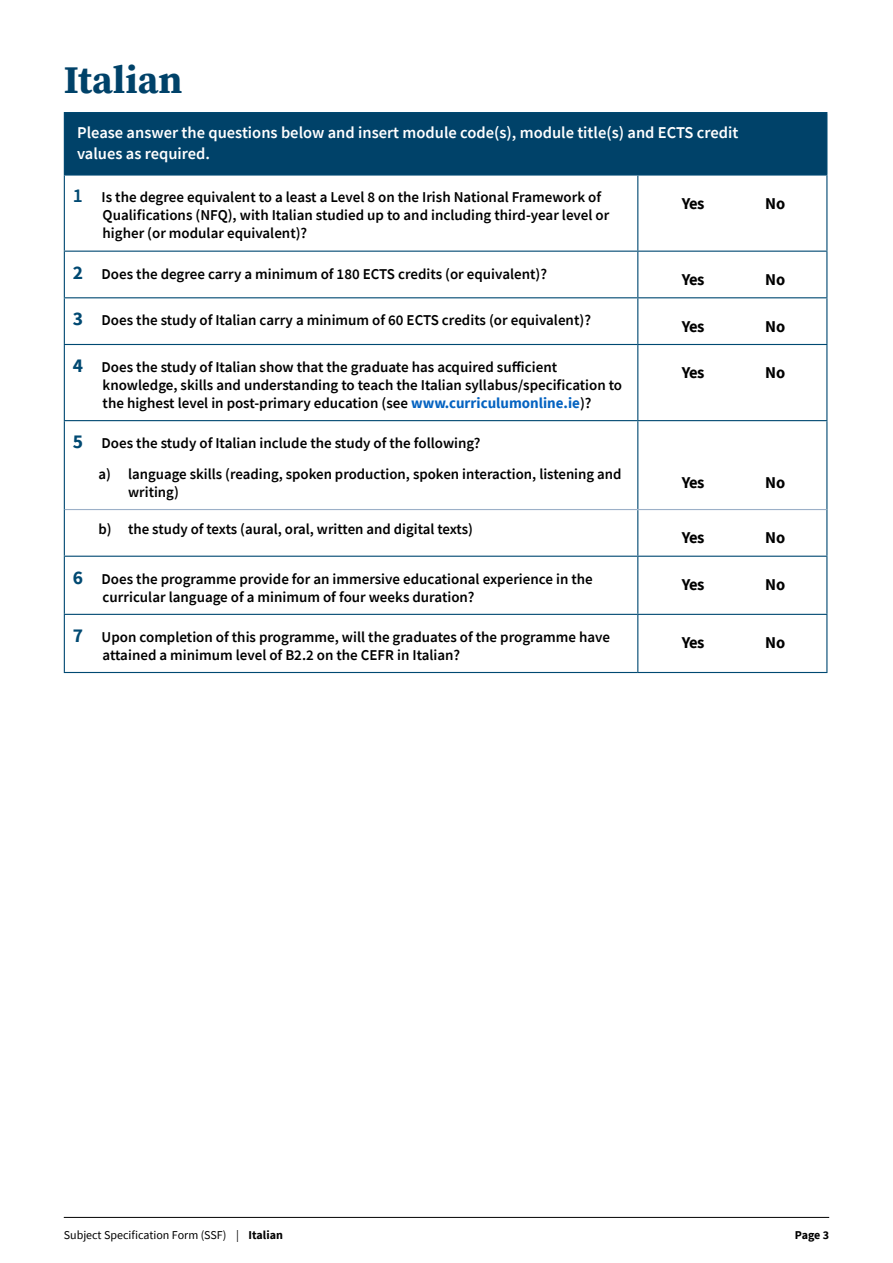
<style>
.page{position:relative;width:893px;height:1263px;background:#fff}
.page>*{position:absolute;margin:0;border:0;box-sizing:border-box;transform-origin:0 0}
.t1{font:700 39px "Source Serif Pro";color:#004269}
.t2{font:600 16.5px/21px "Source Sans Pro";color:#fff}
.t3{font:700 16.5px "Source Sans Pro";letter-spacing:-.03em;color:#000}
.t4{font:600 15px/18px "Source Sans Pro";color:#000}
.t5{font:12px "Source Sans Pro";color:#000}
.t6{font:700 12px "Source Sans Pro";color:#000}
.s1{font-size:19.5px;color:#004972}
.s2{font-weight:700;font-size:19.5px;color:#004972}
.s3{font-weight:700;color:#0563c1}
.s4{font-weight:700}
</style>
<div class="page">
<div style="left:64px;top:113px;width:763px;height:62px;background:#004269"></div>
<hr style="left:64px;top:176px;width:1px;height:75px;background:#004972">
<hr style="left:637px;top:176px;width:1px;height:75px;background:#004972">
<hr style="left:826px;top:176px;width:1px;height:75px;background:#004972">
<hr style="left:64px;top:251px;width:574px;height:1px;background:#004972">
<hr style="left:64px;top:252px;width:1px;height:45px;background:#004972">
<hr style="left:638px;top:251px;width:189px;height:1px;background:#004972">
<hr style="left:637px;top:252px;width:1px;height:45px;background:#004972">
<hr style="left:826px;top:252px;width:1px;height:45px;background:#004972">
<hr style="left:64px;top:297px;width:574px;height:1px;background:#004972">
<hr style="left:64px;top:298px;width:1px;height:46px;background:#004972">
<hr style="left:638px;top:297px;width:189px;height:1px;background:#004972">
<hr style="left:637px;top:298px;width:1px;height:46px;background:#004972">
<hr style="left:826px;top:298px;width:1px;height:46px;background:#004972">
<hr style="left:64px;top:344px;width:574px;height:1px;background:#004972">
<hr style="left:64px;top:345px;width:1px;height:75px;background:#004972">
<hr style="left:638px;top:344px;width:189px;height:1px;background:#004972">
<hr style="left:637px;top:345px;width:1px;height:75px;background:#004972">
<hr style="left:826px;top:345px;width:1px;height:75px;background:#004972">
<hr style="left:64px;top:420px;width:574px;height:1px;background:#004972">
<hr style="left:64px;top:421px;width:1px;height:88px;background:#004972">
<hr style="left:638px;top:420px;width:189px;height:1px;background:#004972">
<hr style="left:637px;top:421px;width:1px;height:88px;background:#004972">
<hr style="left:826px;top:421px;width:1px;height:88px;background:#004972">
<hr style="left:64px;top:509px;width:1px;height:47px;background:#004972">
<hr style="left:637px;top:510px;width:1px;height:46px;background:#004972">
<hr style="left:826px;top:509px;width:1px;height:47px;background:#004972">
<hr style="left:64px;top:556px;width:574px;height:1px;background:#004972">
<hr style="left:64px;top:557px;width:1px;height:57px;background:#004972">
<hr style="left:638px;top:556px;width:189px;height:1px;background:#004972">
<hr style="left:637px;top:557px;width:1px;height:57px;background:#004972">
<hr style="left:826px;top:557px;width:1px;height:57px;background:#004972">
<hr style="left:64px;top:614px;width:574px;height:1px;background:#004972">
<hr style="left:64px;top:615px;width:1px;height:57px;background:#004972">
<hr style="left:638px;top:614px;width:189px;height:1px;background:#004972">
<hr style="left:637px;top:615px;width:1px;height:57px;background:#004972">
<hr style="left:826px;top:615px;width:1px;height:57px;background:#004972">
<hr style="left:64px;top:672px;width:574px;height:1px;background:#004972">
<hr style="left:638px;top:672px;width:189px;height:1px;background:#004972">
<hr style="left:65px;top:509px;width:573px;height:1px;background:#9cb0c8">
<hr style="left:638px;top:509px;width:188px;height:1px;background:#9cb0c8">
<hr style="left:64px;top:112px;width:574px;height:1px;background:#004972">
<hr style="left:64px;top:113px;width:1px;height:61px;background:#004972">
<hr style="left:638px;top:112px;width:189px;height:1px;background:#004972">
<hr style="left:826px;top:113px;width:1px;height:61px;background:#004972">
<hr style="left:64px;top:174px;width:574px;height:2px;background:#004972">
<hr style="left:638px;top:174px;width:189px;height:2px;background:#004972">
<hr style="left:64px;top:1217px;width:765px;height:1px;background:#000">
<h1 class="t1" style="left:64px;top:53px;width:120px">Italian</h1>
<p class="t2" style="left:77px;top:122px;width:663px">Please answer the questions below and insert module code(s), module title(s) and ECTS credit values as required.</p>
<p class="t4" style="left:103px;top:188px;width:508px;text-indent:-30px"><span class="s1">1</span> Is the degree equivalent to a least a Level 8 on the Irish National Framework of<br>Qualifications (NFQ), with Italian studied up to and including third-year level or higher (or modular equivalent)?</p>
<p class="t3" style="left:682px;top:192px;width:24px">Yes</p>
<p class="t3" style="left:765px;top:192px;width:22px">No</p>
<p class="t4" style="left:73px;top:264px;width:476px"><span class="s2">2</span> Does the degree carry a minimum of 180 ECTS credits (or equivalent)?</p>
<p class="t3" style="left:682px;top:268px;width:24px">Yes</p>
<p class="t3" style="left:765px;top:268px;width:22px">No</p>
<p class="t4" style="left:73px;top:311px;width:520px"><span class="s2">3</span> Does the study of Italian carry a minimum of 60 ECTS credits (or equivalent)?</p>
<p class="t3" style="left:682px;top:315px;width:24px">Yes</p>
<p class="t3" style="left:765px;top:315px;width:22px">No</p>
<p class="t4" style="left:103px;top:358px;width:521px;text-indent:-30px"><span class="s2">4</span> Does the study of Italian show that the graduate has acquired sufficient knowledge, skills and understanding to teach the Italian syllabus/specification to the highest level in post-primary education (see <span class="s3">www.curriculumonline.ie</span>)?</p>
<p class="t3" style="left:682px;top:362px;width:24px">Yes</p>
<p class="t3" style="left:765px;top:362px;width:22px">No</p>
<p class="t4" style="left:98px;top:427px;width:525px;line-height:30.8px;text-indent:-26px"><span class="s2">5</span> Does the study of Italian include the study of the following?<br>a) language skills (reading, spoken production, spoken interaction, listening and</p>
<p class="t4" style="left:128px;top:483px;width:52px">writing)</p>
<p class="t3" style="left:682px;top:471px;width:24px">Yes</p>
<p class="t3" style="left:765px;top:471px;width:22px">No</p>
<p class="t4" style="left:98px;top:519px;width:376px">b) the study of texts (aural, oral, written and digital texts)</p>
<p class="t3" style="left:682px;top:527px;width:24px">Yes</p>
<p class="t3" style="left:765px;top:527px;width:22px">No</p>
<p class="t4" style="left:103px;top:569px;width:492px;text-indent:-30px"><span class="s2">6</span> Does the programme provide for an immersive educational experience in the curricular language of a minimum of four weeks duration?</p>
<p class="t3" style="left:682px;top:573px;width:24px">Yes</p>
<p class="t3" style="left:765px;top:573px;width:22px">No</p>
<p class="t4" style="left:103px;top:628px;width:509px;text-indent:-30px"><span class="s2">7</span> Upon completion of this programme, will the graduates of the programme have attained a minimum level of B2.2 on the CEFR in Italian?</p>
<p class="t3" style="left:682px;top:632px;width:24px">Yes</p>
<p class="t3" style="left:765px;top:632px;width:22px">No</p>
<p class="t5" style="left:64px;top:1227px;width:221px">Subject Specification Form (SSF) | <span class="s4">Italian</span></p>
<p class="t6" style="left:795px;top:1227px;width:36px">Page 3</p>
</div>
